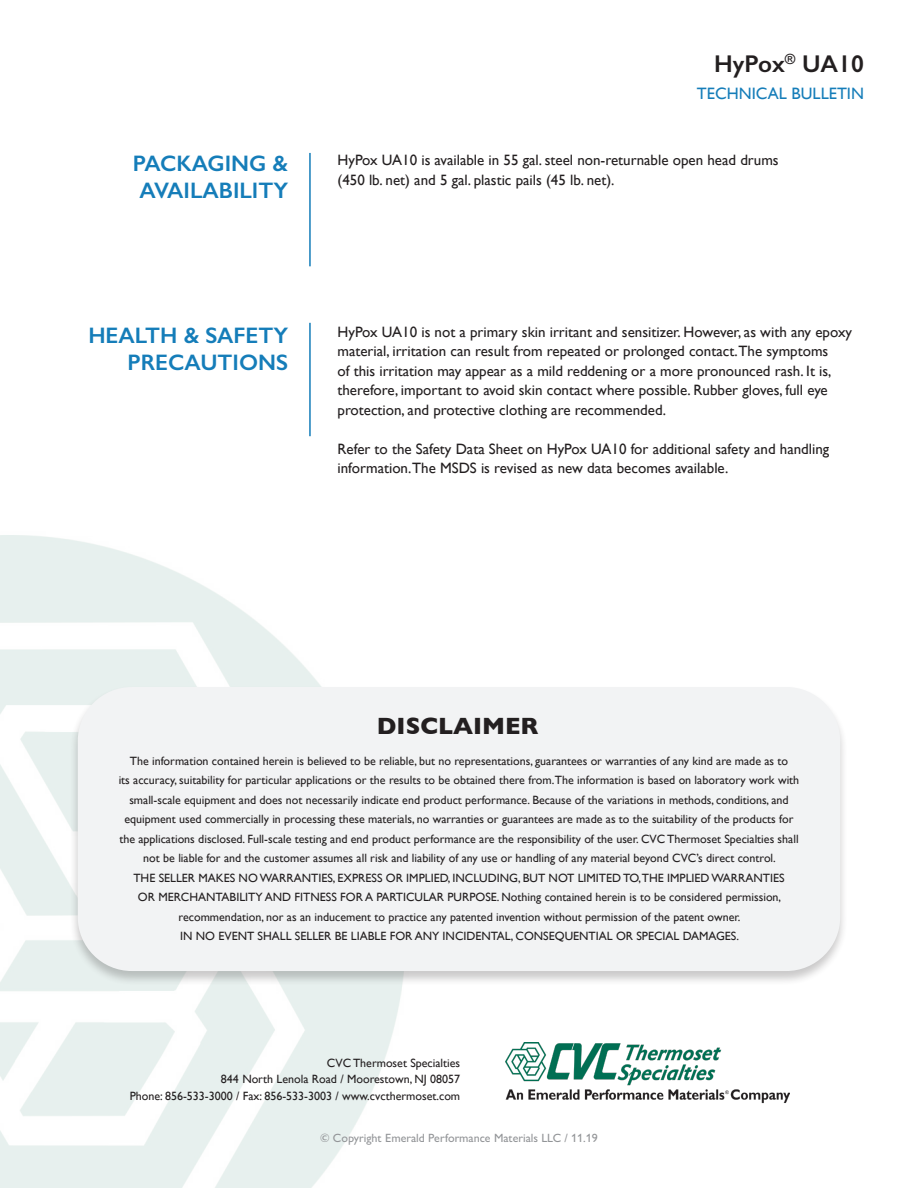
<style>
.page{position:relative;width:918px;height:1188px;background:#fff}
.page>*{position:absolute;margin:0;border:0;box-sizing:border-box;transform-origin:0 0}
.t1{font:600 24.3px "Gill Sans";color:#231f20}
.t2{font:700 24px "Gill Sans";color:#231f20}
.t3{font:600 22.5px/27px "Gill Sans";color:#157db9}
.t4{font:16.5px "Gill Sans";color:#157db9}
.t5{font:15px/19.5px "Gill Sans";color:#231f20}
.t6{font:12px/19.5px "Gill Sans";color:#231f20;text-align:center}
.t7{font:500 12px "Gill Sans Nova";color:#939598}
</style>
<div class="page">
<hr style="left:309px;top:153px;width:2px;height:113px;background:#157db9">
<hr style="left:309px;top:323px;width:2px;height:113px;background:#157db9">
<div style="left:70px;top:686px;width:779px;height:300px;background:#231f20;opacity:.24"></div>
<div style="left:78px;top:687px;width:762px;height:284px;background:#f2f3f4;border-radius:54px"></div>
<img style="left:506px;top:1042px;width:283px;height:62px">
<p class="t1" style="left:714px;top:49px;width:151px">HyPox<sup>®</sup> UA10</p>
<p class="t4" style="left:697px;top:83px;width:169px">TECHNICAL BULLETIN</p>
<p class="t3" style="left:133px;top:150px;width:157px">PACKAGING &amp;<br>AVAILABILITY</p>
<p class="t5" style="left:338px;top:150px;width:443px">HyPox UA10 is available in 55 gal. steel non-returnable open head drums (450 lb. net) and 5 gal. plastic pails (45 lb. net).</p>
<p class="t3" style="left:88px;top:322px;width:201px">HEALTH &amp; SAFETY</p>
<p class="t3" style="left:128px;top:349px;width:162px">PRECAUTIONS</p>
<p class="t5" style="left:338px;top:322px;width:516px">HyPox UA10 is not a primary skin irritant and sensitizer. However, as with any epoxy material, irritation can result from repeated or prolonged contact.The symptoms<br>of this irritation may appear as a mild reddening or a more pronounced rash. It is, therefore, important to avoid skin contact where possible. Rubber gloves, full eye protection, and protective clothing are recommended.</p>
<p class="t5" style="left:338px;top:439px;width:493px">Refer to the Safety Data Sheet on HyPox UA10 for additional safety and handling information.The MSDS is revised as new data becomes available.</p>
<p class="t2" style="left:377px;top:707px;width:163px">DISCLAIMER</p>
<p class="t6" style="left:119px;top:751px;width:682px">The information contained herein is believed to be reliable, but no representations, guarantees or warranties of any kind are made as to<br>its accuracy, suitability for particular applications or the results to be obtained there from.The information is based on laboratory work with small-scale equipment and does not necessarily indicate end product performance. Because of the variations in methods, conditions, and equipment used commercially in processing these materials, no warranties or guarantees are made as to the suitability of the products for the applications disclosed. Full-scale testing and end product performance are the responsibility of the user. CVC Thermoset Specialties shall not be liable for and the customer assumes all risk and liability of any use or handling of any material beyond CVC’s direct control.<br>THE SELLER MAKES NO WARRANTIES, EXPRESS OR IMPLIED, INCLUDING, BUT NOT LIMITED TO,THE IMPLIED WARRANTIES<br>OR MERCHANTABILITY AND FITNESS FOR A PARTICULAR PURPOSE. Nothing contained herein is to be considered permission, recommendation, nor as an inducement to practice any patented invention without permission of the patent owner.</p>
<p class="t6" style="left:180px;top:926px;width:560px">IN NO EVENT SHALL SELLER BE LIABLE FOR ANY INCIDENTAL, CONSEQUENTIAL OR SPECIAL DAMAGES.</p>
<p class="t6" style="left:327px;top:1053px;width:135px">CVC Thermoset Specialties</p>
<p class="t6" style="left:221px;top:1069px;width:241px">844 North Lenola Road / Moorestown, NJ 08057</p>
<p class="t6" style="left:130px;top:1086px;width:332px">Phone: 856-533-3000 / Fax: 856-533-3003 / www.cvcthermoset.com</p>
<p class="t7" style="left:320px;top:1130px;width:279px">© Copyright Emerald Performance Materials LLC / 11.19</p>
</div>
